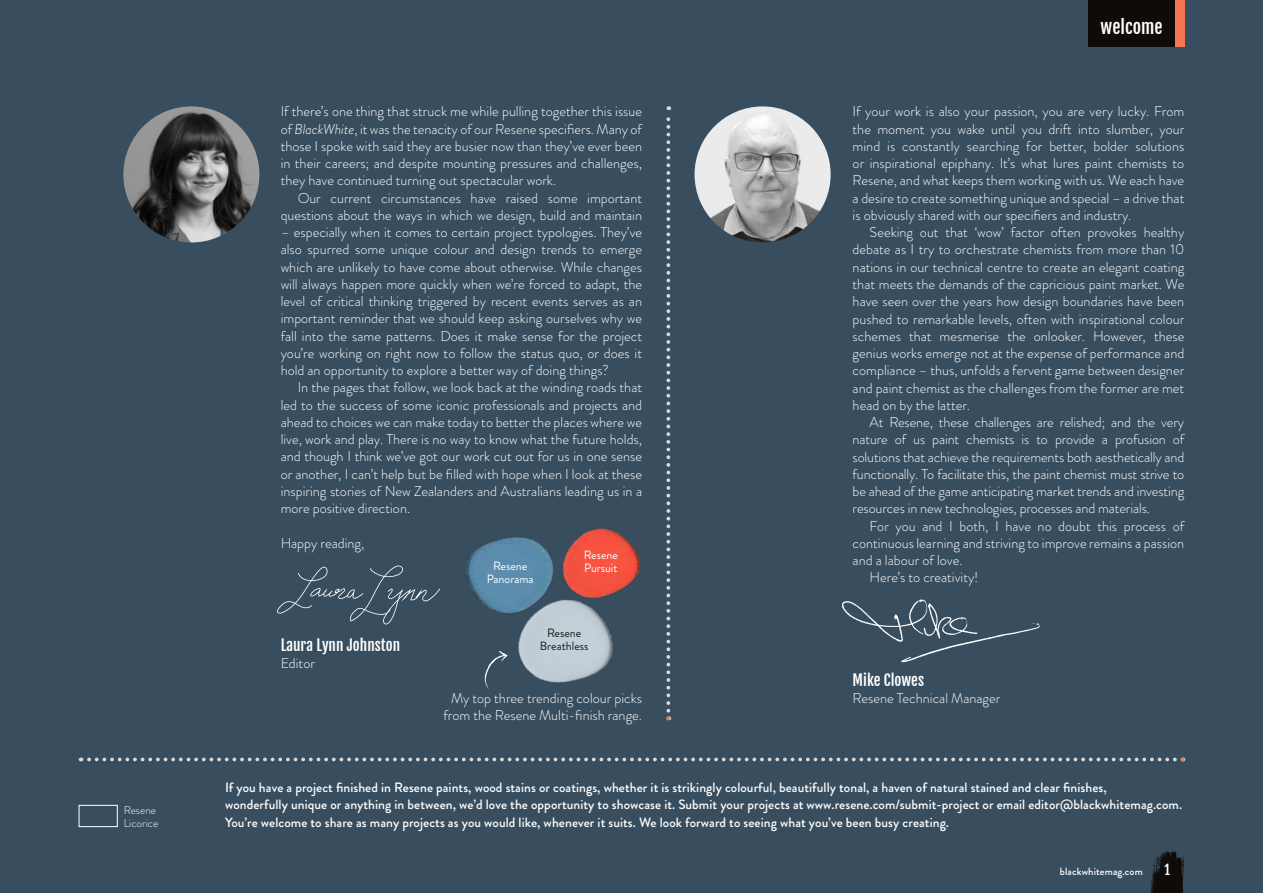
<style>
.page{position:relative;width:1263px;height:893px;background:#384e5f}
.page>*{position:absolute;margin:0;border:0;box-sizing:border-box;transform-origin:0 0}
.t1{font:18px "Fjalla One";color:#fff}
.t2{font:15px "Fjalla One";color:#fff}
.t3{font:300 14.25px/17.2px "Brandon Grotesque";color:#fff;text-align:justify}
.t4{font:500 13.5px/17.2px "Brandon Grotesque";letter-spacing:.005em;color:#fff}
.t5{font:13.5px "Fjalla One";color:#fff}
.t6{font:12px/13.5px "Brandon Grotesque";color:#fff;text-align:center}
.t7{font:12px/13.5px "Brandon Grotesque";color:#1a1a18;text-align:center}
.t8{font:300 11.25px/12.8px "Brandon Grotesque";color:#fff}
.t9{font:500 10.5px "Brandon Grotesque";letter-spacing:.01em;color:#fff}
.s1{font-style:italic}
</style>
<div class="page">
<div style="left:79px;top:805px;width:39px;height:22px;border:1px solid #fff"></div>
<svg style="left:81px;top:758px;width:1103px;height:3px"></svg>
<svg style="left:666px;top:106px;width:4px;height:614px"></svg>
<img style="left:123px;top:106px;width:136px;height:136px;border-radius:68px">
<svg style="left:277px;top:565px;width:163px;height:59px"></svg>
<svg style="left:484px;top:659px;width:10px;height:30px"></svg>
<img style="left:466px;top:537px;width:77px;height:73px">
<img style="left:494px;top:572px;width:119px;height:111px">
<img style="left:543px;top:528px;width:97px;height:98px">
<img style="left:694px;top:106px;width:137px;height:136px;border-radius:68px">
<svg style="left:1150px;top:851px;width:34px;height:42px"></svg>
<div style="left:1088px;top:0;width:87px;height:47px;background:#0f0b08"></div>
<div style="left:1175px;top:0;width:9px;height:47px;background:#f37752"></div>
<svg style="left:842px;top:599px;width:198px;height:63px"></svg>
<p class="t8" style="left:124px;top:804px;width:36px">Resene<br>Licorice</p>
<p class="t3" style="left:281px;top:103px;width:363px">If there’s one thing that struck me while pulling together this issue of <span class="s1">BlackWhite</span>, it was the tenacity of our Resene specifiers. Many of those I spoke with said they are busier now than they’ve ever been in their careers; and despite mounting pressures and challenges, they have continued turning out spectacular work.</p>
<p class="t3" style="left:281px;top:189px;width:363px;text-align:right">Our current circumstances have raised some important questions about the ways in which we design, build and maintain</p>
<p class="t3" style="left:281px;top:224px;width:363px">– especially when it comes to certain project typologies. They’ve also spurred some unique colour and design trends to emerge which are unlikely to have come about otherwise. While changes will always happen more quickly when we’re forced to adapt, the level of critical thinking triggered by recent events serves as an important reminder that we should keep asking ourselves why we fall into the same patterns. Does it make sense for the project you’re working on right now to follow the status quo, or does it hold an opportunity to explore a better way of doing things?</p>
<p class="t3" style="left:281px;top:379px;width:363px;text-indent:17px">In the pages that follow, we look back at the winding roads that led to the success of some iconic professionals and projects and ahead to choices we can make today to better the places where we live, work and play. There is no way to know what the future holds, and though I think we’ve got our work cut out for us in one sense or another, I can’t help but be filled with hope when I look at these inspiring stories of New Zealanders and Australians leading us in a more positive direction.</p>
<p class="t3" style="left:281px;top:534px;width:85px">Happy reading,</p>
<p class="t6" style="left:487px;top:559px;width:48px">Resene<br>Panorama</p>
<p class="t6" style="left:584px;top:548px;width:36px;text-align:left">Resene<br>Pursuit</p>
<p class="t2" style="left:281px;top:636px;width:121px">Laura Lynn Johnston</p>
<p class="t3" style="left:281px;top:655px;width:36px">Editor</p>
<p class="t7" style="left:540px;top:626px;width:50px">Resene<br>Breathless</p>
<p class="t3" style="left:443px;top:689px;width:200px;text-align:center">My top three trending colour picks from the Resene Multi-finish range.</p>
<p class="t1" style="left:1101px;top:16px;width:63px">welcome</p>
<p class="t3" style="left:853px;top:103px;width:333px">If your work is also your passion, you are very lucky. From the moment you wake until you drift into slumber, your mind is constantly searching for better, bolder solutions or inspirational epiphany. It’s what lures paint chemists to Resene, and what keeps them working with us. We each have a desire to create something unique and special – a drive that is obviously shared with our specifiers and industry.</p>
<p class="t3" style="left:853px;top:224px;width:333px;text-indent:17px">Seeking out that ‘wow’ factor often provokes healthy debate as I try to orchestrate chemists from more than 10 nations in our technical centre to create an elegant coating that meets the demands of the capricious paint market. We have seen over the years how design boundaries have been pushed to remarkable levels, often with inspirational colour schemes that mesmerise the onlooker. However, these genius works emerge not at the expense of performance and compliance – thus, unfolds a fervent game between designer and paint chemist as the challenges from the former are met head on by the latter.</p>
<p class="t3" style="left:853px;top:414px;width:333px;text-indent:17px">At Resene, these challenges are relished; and the very nature of us paint chemists is to provide a profusion of solutions that achieve the requirements both aesthetically and functionally. To facilitate this, the paint chemist must strive to be ahead of the game anticipating market trends and investing resources in new technologies, processes and materials.</p>
<p class="t3" style="left:870px;top:517px;width:316px">For you and I both, I have no doubt this process of</p>
<p class="t3" style="left:853px;top:534px;width:333px">continuous learning and striving to improve remains a passion</p>
<p class="t3" style="left:853px;top:552px;width:111px">and a labour of love.</p>
<p class="t3" style="left:870px;top:569px;width:110px">Here’s to creativity!</p>
<p class="t2" style="left:853px;top:671px;width:73px">Mike Clowes</p>
<p class="t3" style="left:853px;top:689px;width:149px">Resene Technical Manager</p>
<p class="t4" style="left:225px;top:779px;width:958px">If you have a project finished in Resene paints, wood stains or coatings, whether it is strikingly colourful, beautifully tonal, a haven of natural stained and clear finishes,<br>wonderfully unique or anything in between, we’d love the opportunity to showcase it. Submit your projects at www.resene.com/submit-project or email editor@blackwhitemag.com.<br>You’re welcome to share as many projects as you would like, whenever it suits. We look forward to seeing what you’ve been busy creating.</p>
<p class="t9" style="left:1060px;top:864px;width:84px">blackwhitemag.com</p>
<p class="t5" style="left:1164px;top:861px;width:7px">1</p>
</div>
